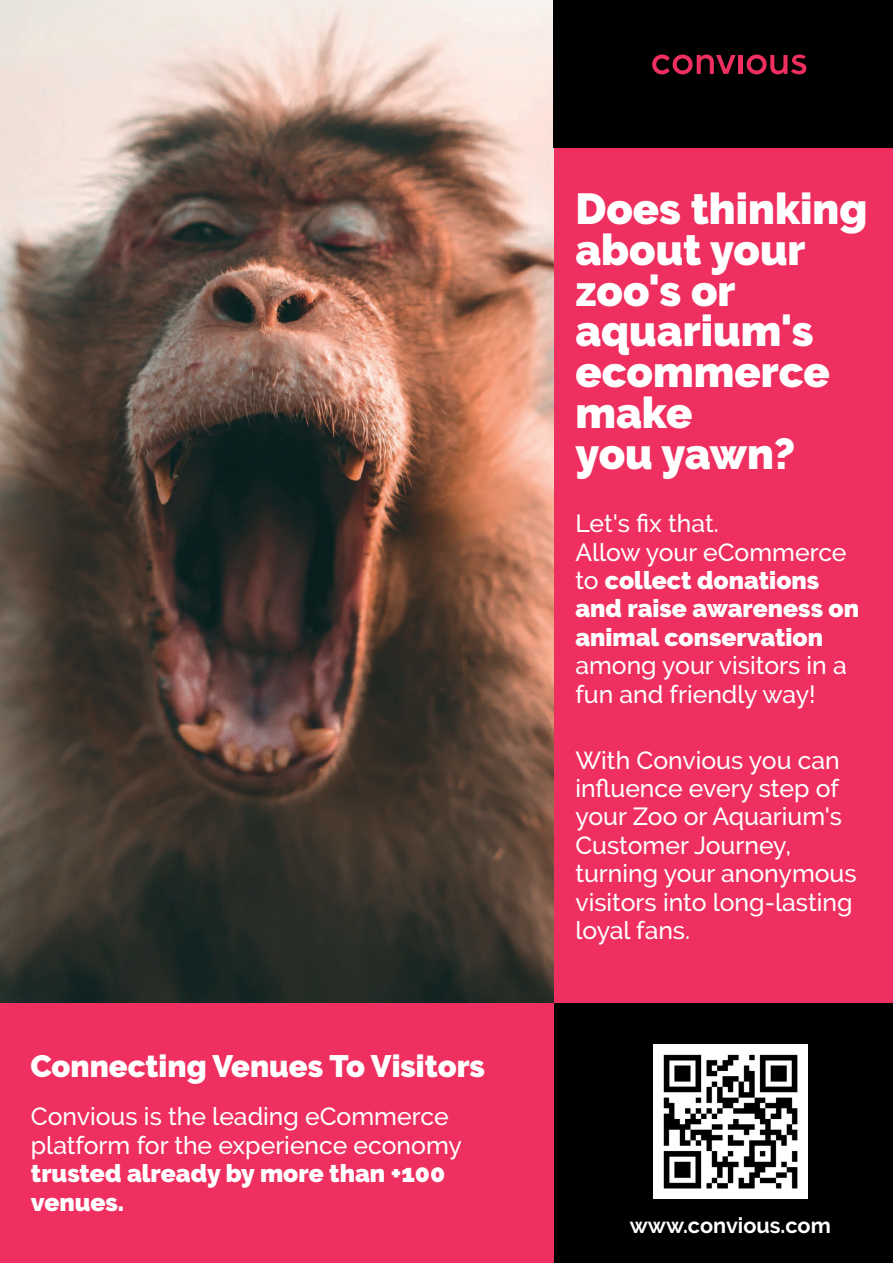
<style>
.page{position:relative;width:893px;height:1263px;background:#fff}
.page>*{position:absolute;margin:0;border:0;box-sizing:border-box;transform-origin:0 0}
.t1{font:900 43.2px/40.8px "Raleway";color:#fff}
.t2{font:900 30.9px "Raleway";color:#fff}
.t3{font:500 24.75px/28.5px "Raleway";color:#fff}
.t4{font:900 24.75px/28.5px "Raleway";color:#fff}
.t5{font:700 21.6px "Raleway";color:#fff}
.s1{font-weight:500}
</style>
<div class="page">
<img style="left:0;top:0;width:554px;height:1004px">
<div style="left:554px;top:0;width:339px;height:1004px;background:#ee2f5f"></div>
<div style="left:0;top:1004px;width:893px;height:259px;background:#ee2f5f"></div>
<div style="left:555px;top:1004px;width:338px;height:259px;background:#000001"></div>
<div style="left:554px;top:0;width:339px;height:148px;background:#000001"></div>
<div style="left:738px;top:55px;width:5px;height:19px;background:#ee2f5f"></div>
<svg style="left:652px;top:55px;width:84px;height:19px"></svg>
<svg style="left:747px;top:54px;width:59px;height:20px"></svg>
<img style="left:653px;top:1044px;width:154px;height:154px">
<p class="t2" style="left:30px;top:1049px;width:456px">Connecting Venues To Visitors</p>
<p class="t3" style="left:31px;top:1102px;width:433px">Convious is the leading eCommerce platform for the experience economy</p>
<p class="t4" style="left:31px;top:1159px;width:416px">trusted already by more than +100 venues.</p>
<h1 class="t1" style="left:575px;top:189px;width:294px">Does thinking about your zoo's or aquarium's ecommerce make<br>you yawn?</h1>
<p class="t4" style="left:575px;top:509px;width:285px"><span class="s1">Let's fix that.<br>Allow your eCommerce to</span> collect donations and raise awareness on animal conservation</p>
<p class="t3" style="left:575px;top:651px;width:273px">among your visitors in a fun and friendly way!</p>
<p class="t3" style="left:575px;top:745px;width:283px">With Convious you can influence every step of your Zoo or Aquarium's<br>Customer Journey, turning your anonymous visitors into long-lasting loyal fans.</p>
<p class="t5" style="left:630px;top:1213px;width:203px">www.convious.com</p>
</div>
